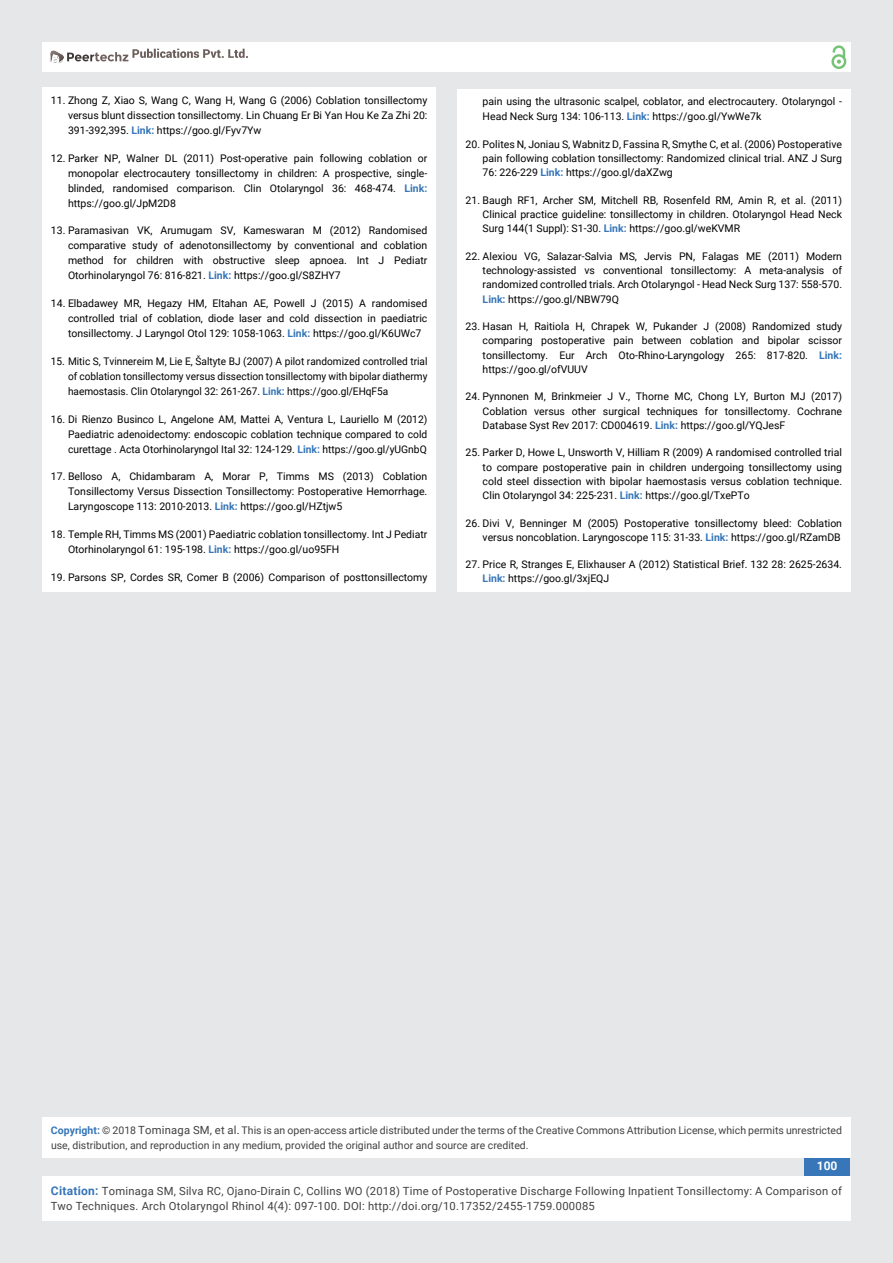
<style>
.page{position:relative;width:893px;height:1263px;background:#e6e7e8}
.page>*{position:absolute;margin:0;border:0;box-sizing:border-box;transform-origin:0 0}
.t1{font:700 12px "Roboto";color:#fff}
.t2{font:11.25px/15px "Roboto";letter-spacing:.02em;color:#414042}
.t3{font:10.5px/14.4px "Roboto";color:#000;text-align:justify}
.t4{font:10.5px/15px "Roboto";color:#414042}
.t5{font:10.5px/15px "Roboto";color:#000;text-align:justify;scale:.96 1}
.s1{font-weight:700;color:#3676b9}
.s2{font-size:11.25px}
.s3{color:#0e0e0e}
.s4{font-weight:700;font-size:12px;color:#3676b9}
</style>
<div class="page">
<div style="left:42px;top:43px;width:808px;height:29px;background:#fff"></div>
<div style="left:831px;top:54px;width:15px;height:15px;border:2px solid #74c273;border-radius:50%"></div>
<svg style="left:831px;top:45px;width:15px;height:19px"></svg>
<div style="left:804px;top:1157px;width:46px;height:43px;background:#3676b9"></div>
<svg style="left:49px;top:49px;width:199px;height:15px"></svg>
<div style="left:42px;top:1176px;width:808px;height:44px;background:#fff"></div>
<div style="left:42px;top:88px;width:394px;height:504px;background:#fff"></div>
<div style="left:457px;top:89px;width:393px;height:503px;background:#fff"></div>
<div style="left:42px;top:1117px;width:808px;height:41px;background:#fff"></div>
<p class="t3" style="left:68px;top:93px;width:361px;line-height:15px;text-indent:-17px">11. Zhong Z, Xiao S, Wang C, Wang H, Wang G (2006) Coblation tonsillectomy versus blunt dissection tonsillectomy. Lin Chuang Er Bi Yan Hou Ke Za Zhi 20:<br>391-392,395. <span class="s1">Link:</span> https://goo.gl/Fyv7Yw</p>
<p class="t3" style="left:68px;top:151px;width:361px;line-height:15px;text-indent:-17px">12. Parker NP, Walner DL (2011) Post-operative pain following coblation or monopolar electrocautery tonsillectomy in children: A prospective, single&shy;blinded, randomised comparison. Clin Otolaryngol 36: 468-474. <span class="s1">Link: </span>https://goo.gl/JpM2D8</p>
<p class="t3" style="left:68px;top:223px;width:361px;line-height:15px;text-indent:-17px">13. Paramasivan VK, Arumugam SV, Kameswaran M (2012) Randomised comparative study of adenotonsillectomy by conventional and coblation method for children with obstructive sleep apnoea. Int J Pediatr Otorhinolaryngol 76: 816-821. <span class="s1">Link:</span> https://goo.gl/S8ZHY7</p>
<p class="t3" style="left:68px;top:296px;width:361px;line-height:15px;text-indent:-17px">14. Elbadawey MR, Hegazy HM, Eltahan AE, Powell J (2015) A randomised controlled trial of coblation, diode laser and cold dissection in paediatric tonsillectomy. J Laryngol Otol 129: 1058-1063. <span class="s1">Link:</span> https://goo.gl/K6UWc7</p>
<p class="t5" style="left:68px;top:354px;width:376px;text-indent:-17px">15. Mitic S, Tvinnereim M, Lie E, Šaltyte BJ (2007) A pilot randomized controlled trial of coblation tonsillectomy versus dissection tonsillectomy with bipolar diathermy haemostasis. Clin Otolaryngol 32: 261-267. <span class="s1">Link:</span> https://goo.gl/EHqF5a</p>
<p class="t3" style="left:68px;top:412px;width:361px;line-height:15px;text-indent:-17px">16. Di Rienzo Businco L, Angelone AM, Mattei A, Ventura L, Lauriello M (2012)<br>Paediatric adenoidectomy: endoscopic coblation technique compared to cold curettage . Acta Otorhinolaryngol Ital 32: 124-129. <span class="s1">Link:</span> https://goo.gl/yUGnbQ</p>
<p class="t3" style="left:68px;top:469px;width:361px;line-height:15px;text-indent:-17px">17. Belloso A, Chidambaram A, Morar P, Timms MS (2013) Coblation Tonsillectomy Versus Dissection Tonsillectomy: Postoperative Hemorrhage.<br>Laryngoscope 113: 2010-2013. <span class="s1">Link:</span> https://goo.gl/HZtjw5</p>
<p class="t3" style="left:68px;top:527px;width:361px;line-height:15px;text-indent:-17px">18. Temple RH, Timms MS (2001) Paediatric coblation tonsillectomy. Int J Pediatr<br>Otorhinolaryngol 61: 195-198. <span class="s1">Link:</span> https://goo.gl/uo95FH</p>
<p class="t3" style="left:51px;top:570px;width:378px">19. Parsons SP, Cordes SR, Comer B (2006) Comparison of posttonsillectomy</p>
<p class="t3" style="left:483px;top:94px;width:361px;line-height:15px">pain using the ultrasonic scalpel, coblator, and electrocautery. Otolaryngol -<br>Head Neck Surg 134: 106-113. <span class="s1">Link:</span> https://goo.gl/YwWe7k</p>
<p class="t3" style="left:483px;top:137px;width:361px;text-indent:-17px">20. Polites N, Joniau S, Wabnitz D, Fassina R, Smythe C, et al. (2006) Postoperative pain following coblation tonsillectomy: Randomized clinical trial. ANZ J Surg 76: 226-229 <span class="s1">Link:</span> https://goo.gl/daXZwg</p>
<p class="t3" style="left:483px;top:193px;width:361px;text-indent:-17px">21. Baugh RF1, Archer SM, Mitchell RB, Rosenfeld RM, Amin R, et al. (2011)<br>Clinical practice guideline: tonsillectomy in children. Otolaryngol Head Neck Surg 144(1 Suppl): S1-30. <span class="s1">Link:</span> https://goo.gl/weKVMR</p>
<p class="t3" style="left:483px;top:249px;width:361px;text-indent:-17px">22. Alexiou VG, Salazar-Salvia MS, Jervis PN, Falagas ME (2011) Modern technology-assisted vs conventional tonsillectomy: A meta-analysis of randomized controlled trials. Arch Otolaryngol - Head Neck Surg 137: 558-570.<br><span class="s1">Link:</span> https://goo.gl/NBW79Q</p>
<p class="t3" style="left:483px;top:319px;width:361px;text-indent:-17px">23. Hasan H, Raitiola H, Chrapek W, Pukander J (2008) Randomized study comparing postoperative pain between coblation and bipolar scissor tonsillectomy. Eur Arch Oto-Rhino-Laryngology 265: 817-820. <span class="s1">Link: </span>https://goo.gl/ofVUUV</p>
<p class="t3" style="left:483px;top:389px;width:361px;text-indent:-17px">24. Pynnonen M, Brinkmeier J V., Thorne MC, Chong LY, Burton MJ (2017)<br>Coblation versus other surgical techniques for tonsillectomy. Cochrane Database Syst Rev 2017: CD004619. <span class="s1">Link:</span> https://goo.gl/YQJesF</p>
<p class="t3" style="left:483px;top:445px;width:361px;text-indent:-17px">25. Parker D, Howe L, Unsworth V, Hilliam R (2009) A randomised controlled trial to compare postoperative pain in children undergoing tonsillectomy using cold steel dissection with bipolar haemostasis versus coblation technique.<br>Clin Otolaryngol 34: 225-231. <span class="s1">Link:</span> https://goo.gl/TxePTo</p>
<p class="t3" style="left:466px;top:516px;width:378px;text-align:right">26. Divi V, Benninger M (2005) Postoperative tonsillectomy bleed: Coblation versus noncoblation. Laryngoscope 115: 31-33. <span class="s1">Link:</span> https://goo.gl/RZamDB</p>
<p class="t3" style="left:483px;top:557px;width:361px;text-indent:-17px">27. Price R, Stranges E, Elixhauser A (2012) Statistical Brief. 132 28: 2625-2634.<br><span class="s1">Link:</span> https://goo.gl/3xjEQJ</p>
<p class="t4" style="left:51px;top:1123px;width:792px"><span class="s1">Copyright:</span> © 2018 <span class="s2">Tominaga SM, et al</span><span class="s3">.</span> This is an open-access article distributed under the terms of the Creative Commons Attribution License, which permits unrestricted use, distribution, and reproduction in any medium, provided the original author and source are credited.</p>
<p class="t1" style="left:817px;top:1158px;width:22px">100</p>
<p class="t2" style="left:51px;top:1184px;width:792px"><span class="s4">Citation:</span> Tominaga SM, Silva RC, Ojano-Dirain C, Collins WO (2018) Time of Postoperative Discharge Following Inpatient Tonsillectomy: A Comparison of<br>Two Techniques. Arch Otolaryngol Rhinol 4(4): 097-100. DOI: http://doi.org/10.17352/2455-1759.000085</p>
</div>
